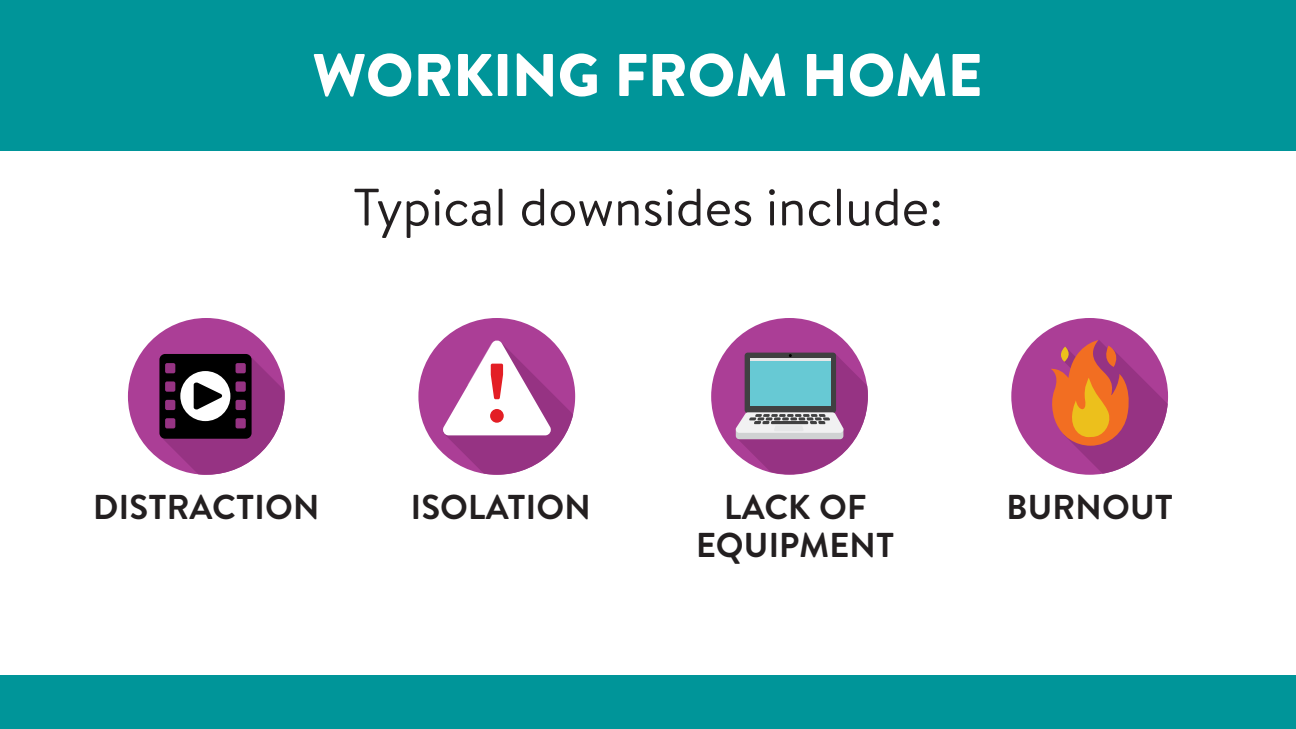
<style>
.page{position:relative;width:1296px;height:729px;background:#fff}
.page>*{position:absolute;margin:0;border:0;box-sizing:border-box;transform-origin:0 0}
.t1{font:900 60px "Brandon Text";color:#fff}
.t2{font:52.5px "Brandon Text";color:#231f20}
.t3{font:700 34.5px/37.5px "Brandon Text";letter-spacing:.005em;color:#231f20;text-align:center}
</style>
<div class="page">
<div style="left:0;top:675px;width:1296px;height:54px;background:#009599"></div>
<div style="left:0;top:0;width:1296px;height:150px;background:#009599"></div>
<div style="left:128px;top:318px;width:157px;height:157px;background:#ab3e96;border-radius:50%"></div>
<svg style="left:159px;top:354px;width:126px;height:121px"></svg>
<svg style="left:1011px;top:318px;width:157px;height:157px"></svg>
<div style="left:711px;top:318px;width:157px;height:157px;background:#ab3e96;border-radius:50%"></div>
<svg style="left:735px;top:354px;width:133px;height:120px"></svg>
<div style="left:750px;top:358px;width:81px;height:48px;background:#67c9d4"></div>
<hr style="left:750px;top:358px;width:81px;height:3px;background:#e6e7e8">
<svg style="left:418px;top:318px;width:157px;height:157px"></svg>
<h1 class="t1" style="left:313px;top:33px;width:671px">WORKING FROM HOME</h1>
<h2 class="t2" style="left:353px;top:171px;width:592px">Typical downsides include:</h2>
<p class="t3" style="left:93px;top:488px;width:228px">DISTRACTION</p>
<p class="t3" style="left:411px;top:488px;width:181px">ISOLATION</p>
<p class="t3" style="left:696px;top:488px;width:200px">LACK OF<br>EQUIPMENT</p>
<p class="t3" style="left:1006px;top:488px;width:168px">BURNOUT</p>
</div>
